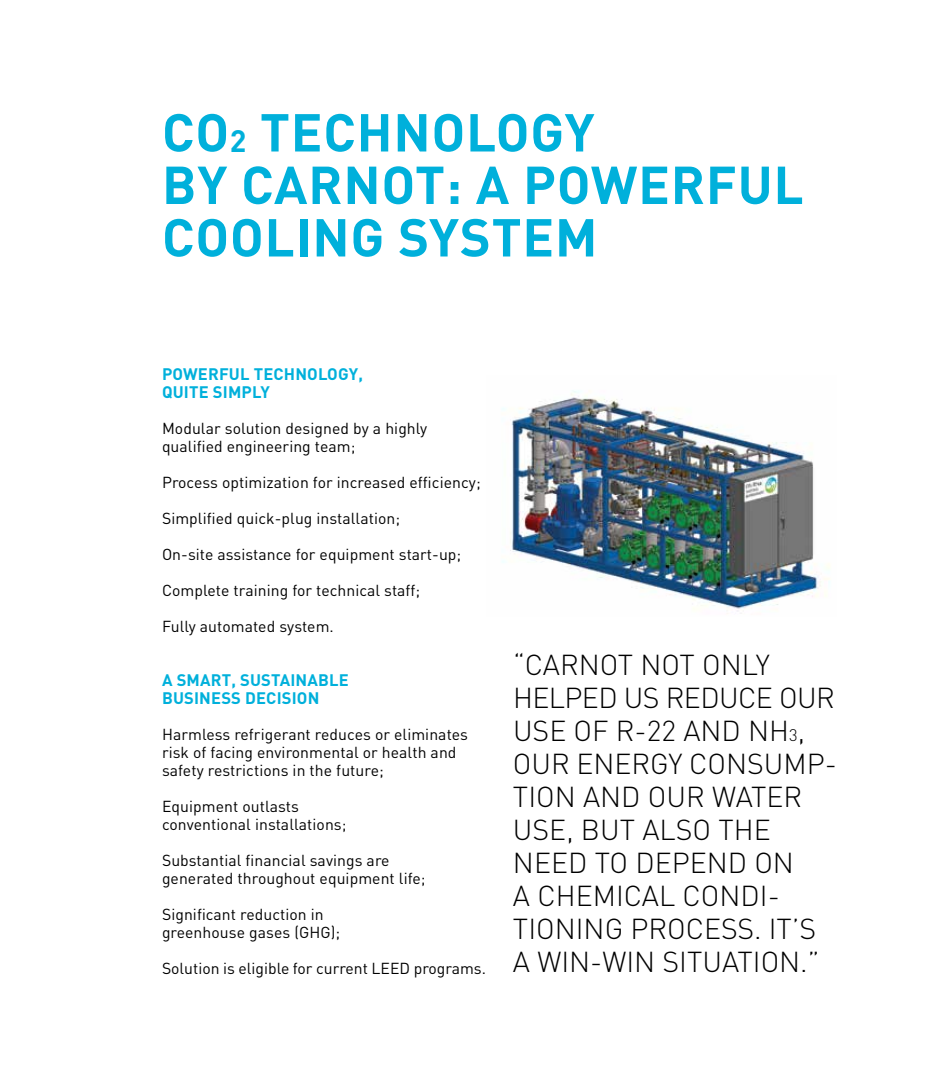
<style>
.page{position:relative;width:945px;height:1080px;background:#fff}
.page>*{position:absolute;margin:0;border:0;box-sizing:border-box;transform-origin:0 0}
.t1{font:700 52.5px/52.5px "DIN";letter-spacing:.015em;color:#00b0db}
.t2{font:300 28.5px/33px "DIN";color:#000}
.t3{font:700 16.5px "DIN";letter-spacing:.01em;color:#00b0db}
.t4{font:15.75px/18px "DIN";letter-spacing:.005em;color:#000}
.s1{font-size:30.6px}
.s2{font-size:16.65px}
</style>
<div class="page">
<img style="left:502px;top:390px;width:328px;height:222px">
<h1 class="t1" style="left:162px;top:104px;width:643px">CO<span class="s1">2</span> TECHNOLOGY<br>BY CARN OT: A POWERFUL<br>COOLING SYSTEM</h1>
<p class="t3" style="left:162px;top:363px;width:47px">POWERF</p>
<p class="t3" style="left:229px;top:363px;width:36px">UL TECH</p>
<p class="t3" style="left:295px;top:363px;width:23px">NOLO</p>
<p class="t3" style="left:338px;top:363px;width:26px">GY,</p>
<p class="t3" style="left:162px;top:381px;width:31px">QUITE</p>
<p class="t3" style="left:213px;top:381px;width:58px">SIMPLY</p>
<p class="t4" style="left:162px;top:419px;width:267px">Modular solution designed by a highly qualified engineering team;</p>
<p class="t4" style="left:162px;top:473px;width:320px">Process optimization for increased efficiency;</p>
<p class="t4" style="left:162px;top:509px;width:240px">Simplified quick-plug installation;</p>
<p class="t4" style="left:162px;top:545px;width:301px">On-site assistance for equipment start-up;</p>
<p class="t4" style="left:162px;top:581px;width:260px">Complete training for technical staff;</p>
<p class="t4" style="left:162px;top:617px;width:173px">Fully automated system.</p>
<p class="t3" style="left:162px;top:669px;width:50px">A SMART</p>
<p class="t3" style="left:231px;top:669px;width:40px">, SUSTAI</p>
<p class="t3" style="left:296px;top:669px;width:23px">NABLE</p>
<p class="t3" style="left:162px;top:687px;width:60px">BUSINESS</p>
<p class="t3" style="left:245px;top:687px;width:10px">DECISIO</p>
<p class="t3" style="left:308px;top:687px;width:13px">N</p>
<p class="t4" style="left:162px;top:725px;width:308px">Harmless refrigerant reduces or eliminates risk of facing environmental or health and safety restrictions in the future;</p>
<p class="t4" style="left:162px;top:797px;width:186px">Equipment outlasts conventional installations;</p>
<p class="t4" style="left:162px;top:851px;width:265px">Substantial financial savings are generated throughout equipment life;</p>
<p class="t4" style="left:162px;top:905px;width:180px">Significant reduction in greenhouse gases (GHG);</p>
<p class="t4" style="left:162px;top:959px;width:326px">Solution is eligible for current LEED programs.</p>
<h2 class="t2" style="left:513px;top:648px;width:326px">“CARNOT NOT ONLY<br>HELPED US REDUCE OUR<br>USE OF R-22 AND N H<span class="s2">3</span>,<br>OUR ENERGY CONSUMP-<br>TION AND OUR WATER<br>USE, BUT ALSO THE<br>NEED TO DEPEND ON<br>A CHEMICAL CONDI-<br>TIONING PROCESS. IT’S<br>A WIN-WIN SITUATION.”</h2>
</div>
